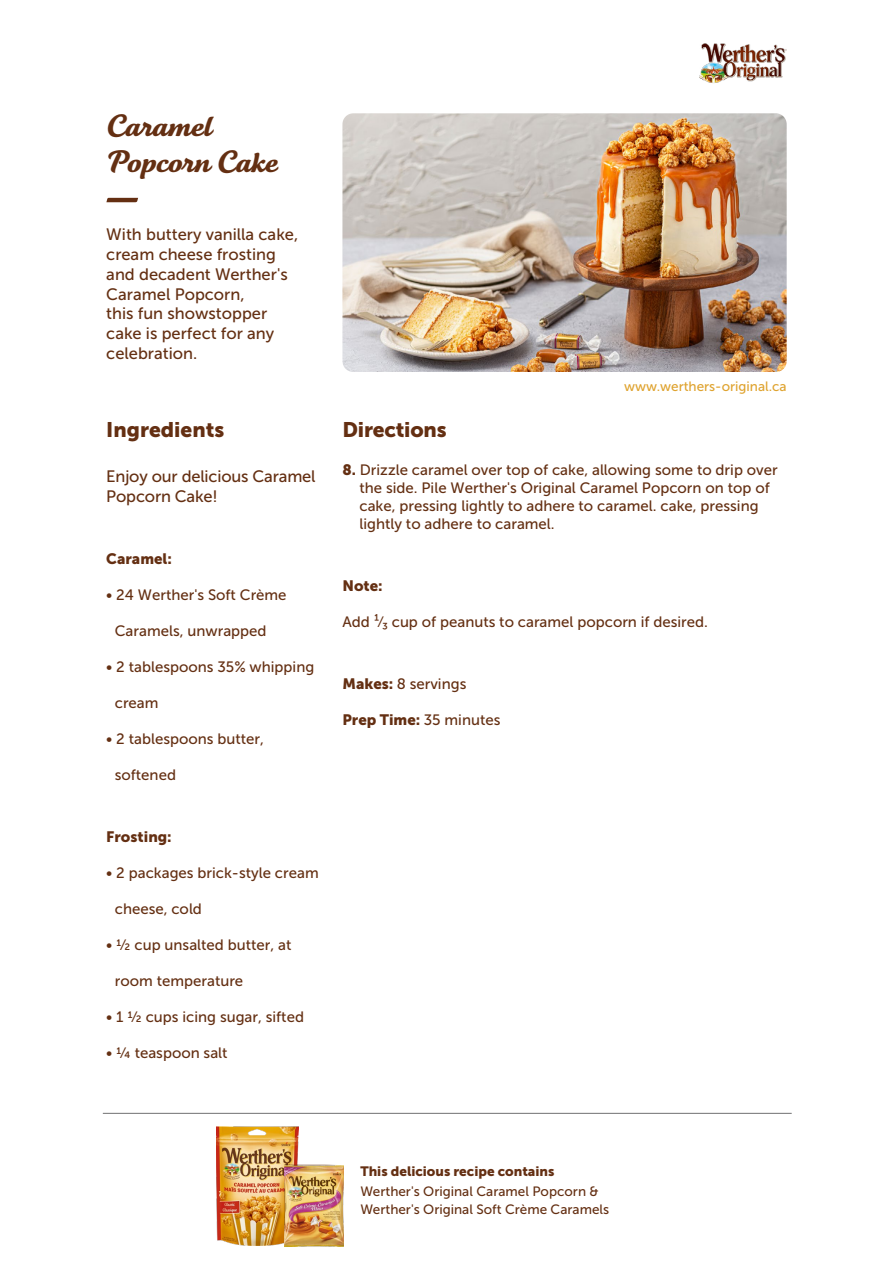
<style>
.page{position:relative;width:893px;height:1263px;background:#fff}
.page>*{position:absolute;margin:0;border:0;box-sizing:border-box;transform-origin:0 0}
.t1{font:30px/36px "Tartine Script Pro Bld";color:#642f12}
.t2{font:21px "Museo Sans 900";color:#642f12}
.t3{font:16.5px/19.8px "Museo Sans 500";color:#642f12}
.t4{font:15px/18px "Museo Sans 500";color:#642f12}
.t5{font:15px "Museo Sans 900";color:#642f12}
.t6{font:13.5px/18px "Museo Sans 500";color:#642f12}
.t7{font:13.5px "Museo Sans 900";color:#642f12}
.t8{font:13.5px "Museo Sans 500";color:#dfa32f}
.s1{font-family:"Museo Sans 900"}
.s2{font-family:"Museo Sans 500"}
</style>
<div class="page">
<img style="left:699px;top:43px;width:88px;height:40px">
<svg style="left:106px;top:198px;width:32px;height:4px"></svg>
<img style="left:342px;top:113px;width:445px;height:259px">
<hr style="left:103px;top:1113px;width:689px;height:1px;background:#020203">
<img style="left:216px;top:1127px;width:82px;height:119px">
<div style="left:285px;top:1164px;width:54px;height:85px;background:#fefefe"></div>
<img style="left:285px;top:1165px;width:59px;height:82px">
<h1 class="t1" style="left:106px;top:108px;width:173px">Caramel<br>Popcorn Cake</h1>
<p class="t3" style="left:106px;top:225px;width:193px">With buttery vanilla cake, cream cheese frosting and decadent Werther's<br>Caramel Popcorn,<br>this fun showstopper cake is perfect for any celebration.</p>
<h2 class="t2" style="left:106px;top:417px;width:120px">Ingredients</h2>
<p class="t3" style="left:106px;top:466px;width:211px">Enjoy our delicious Caramel<br>Popcorn Cake!</p>
<p class="t5" style="left:106px;top:550px;width:67px">Caramel:</p>
<p class="t4" style="left:106px;top:586px;width:182px">• 24 Werther's Soft Crème</p>
<p class="t4" style="left:115px;top:622px;width:153px">Caramels, unwrapped</p>
<p class="t4" style="left:106px;top:658px;width:209px">• 2 tablespoons 35% whipping</p>
<p class="t4" style="left:115px;top:694px;width:45px">cream</p>
<p class="t4" style="left:106px;top:730px;width:159px">• 2 tablespoons butter,</p>
<p class="t4" style="left:115px;top:766px;width:63px">softened</p>
<p class="t5" style="left:106px;top:828px;width:67px">Frosting:</p>
<p class="t4" style="left:106px;top:864px;width:214px">• 2 packages brick-style cream</p>
<p class="t4" style="left:115px;top:900px;width:89px">cheese, cold</p>
<p class="t4" style="left:106px;top:936px;width:187px">• ½ cup unsalted butter, at</p>
<p class="t4" style="left:115px;top:972px;width:130px">room temperature</p>
<p class="t4" style="left:106px;top:1008px;width:199px">• 1 ½ cups icing sugar, sifted</p>
<p class="t4" style="left:106px;top:1044px;width:123px">• ¼ teaspoon salt</p>
<p class="t8" style="left:624px;top:379px;width:164px">www.werthers-original.ca</p>
<h2 class="t2" style="left:342px;top:417px;width:106px">Directions</h2>
<p class="t4" style="left:359px;top:460px;width:420px;text-indent:-17px"><span class="s1">8.</span> Drizzle caramel over top of cake, allowing some to drip over the side. Pile Werther's Original Caramel Popcorn on top of cake, pressing lightly to adhere to caramel. cake, pressing lightly to adhere to caramel.</p>
<p class="t5" style="left:342px;top:577px;width:42px">Note:</p>
<p class="t4" style="left:342px;top:613px;width:367px">Add ¹⁄₃ cup of peanuts to caramel popcorn if desired.</p>
<p class="t4" style="left:342px;top:675px;width:125px"><span class="s1">Makes:</span> 8 servings</p>
<p class="t5" style="left:342px;top:711px;width:159px">Prep Time: <span class="s2">35 minutes</span></p>
<p class="t7" style="left:360px;top:1164px;width:196px">This delicious recipe contains</p>
<p class="t6" style="left:360px;top:1182px;width:250px">Werther's Original Caramel Popcorn &amp;<br>Werther's Original Soft Crème Caramels</p>
</div>
